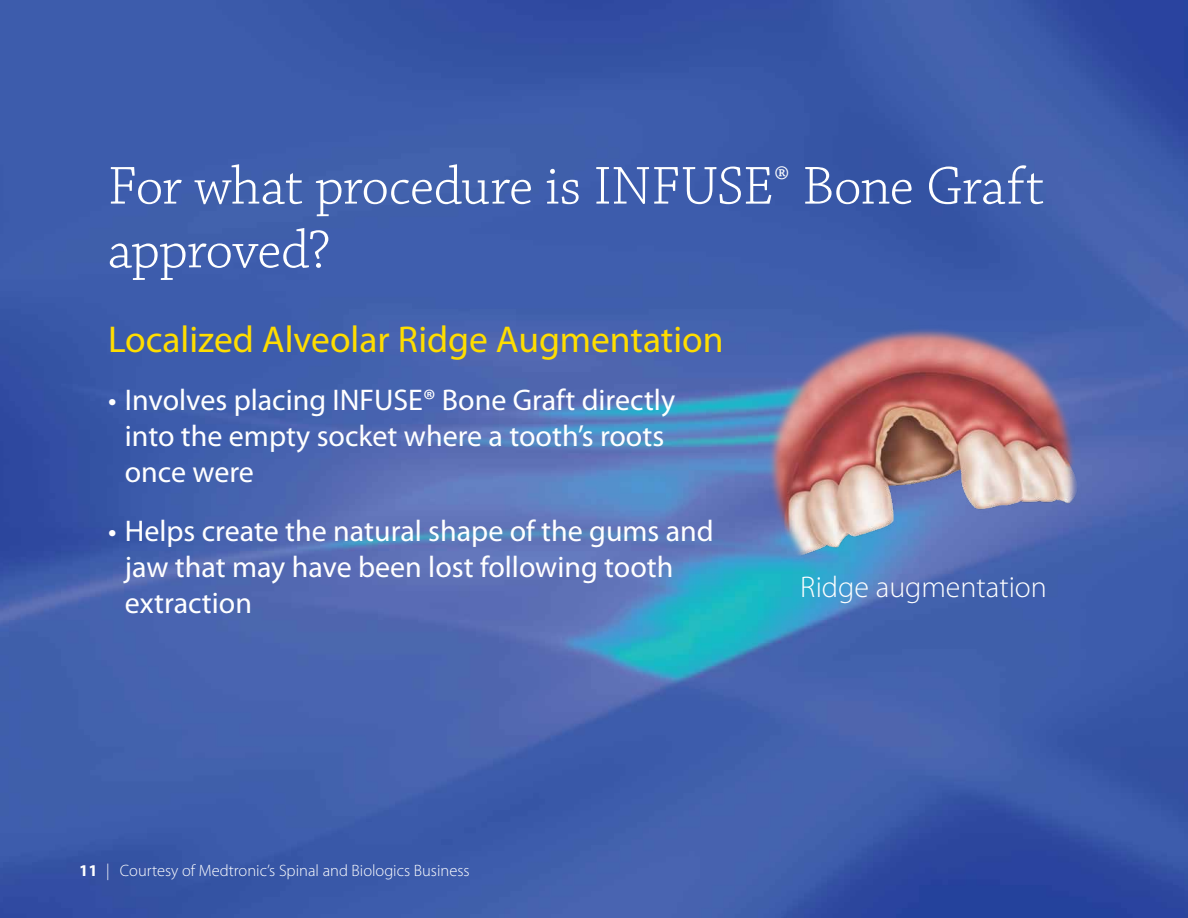
<style>
.page{position:relative;width:1188px;height:918px;background:#fff}
.page>*{position:absolute;margin:0;border:0;box-sizing:border-box;transform-origin:0 0}
.t1{font:300 56.25px/63.8px "Chaparral Pro";letter-spacing:-.015em;color:#fff}
.t2{font:37.5px "Myriad Pro";color:#fd0}
.t3{font:30px/36px "Myriad Pro";color:#fff}
.t4{font:300 30px "Myriad Pro";color:#fff}
.t5{font:300 16.5px "Myriad Pro";color:#fff}
.s1{font-weight:700}
</style>
<div class="page">
<img style="left:0;top:0;width:1188px;height:918px">
<img style="left:765px;top:324px;width:318px;height:235px">
<h1 class="t1" style="left:108px;top:156px;width:938px">For what procedure is INFUSE<sup>®</sup> Bone Graft approved?</h1>
<p class="t2" style="left:108px;top:316px;width:617px">Localized Alveolar Ridge Augmentation</p>
<p class="t3" style="left:125px;top:382px;width:552px;text-indent:-17px">• Involves placing INFUSE® Bone Graft directly into the empty socket where a tooth’s roots once were</p>
<p class="t3" style="left:125px;top:512px;width:591px;text-indent:-17px">• Helps create the natural shape of the gums and jaw that may have been lost following tooth extraction</p>
<p class="t4" style="left:800px;top:569px;width:248px">Ridge augmentation</p>
<p class="t5" style="left:79px;top:861px;width:392px"><span class="s1">11</span> | Courtesy of Medtronic’s Spinal and Biologics Business</p>
</div>
